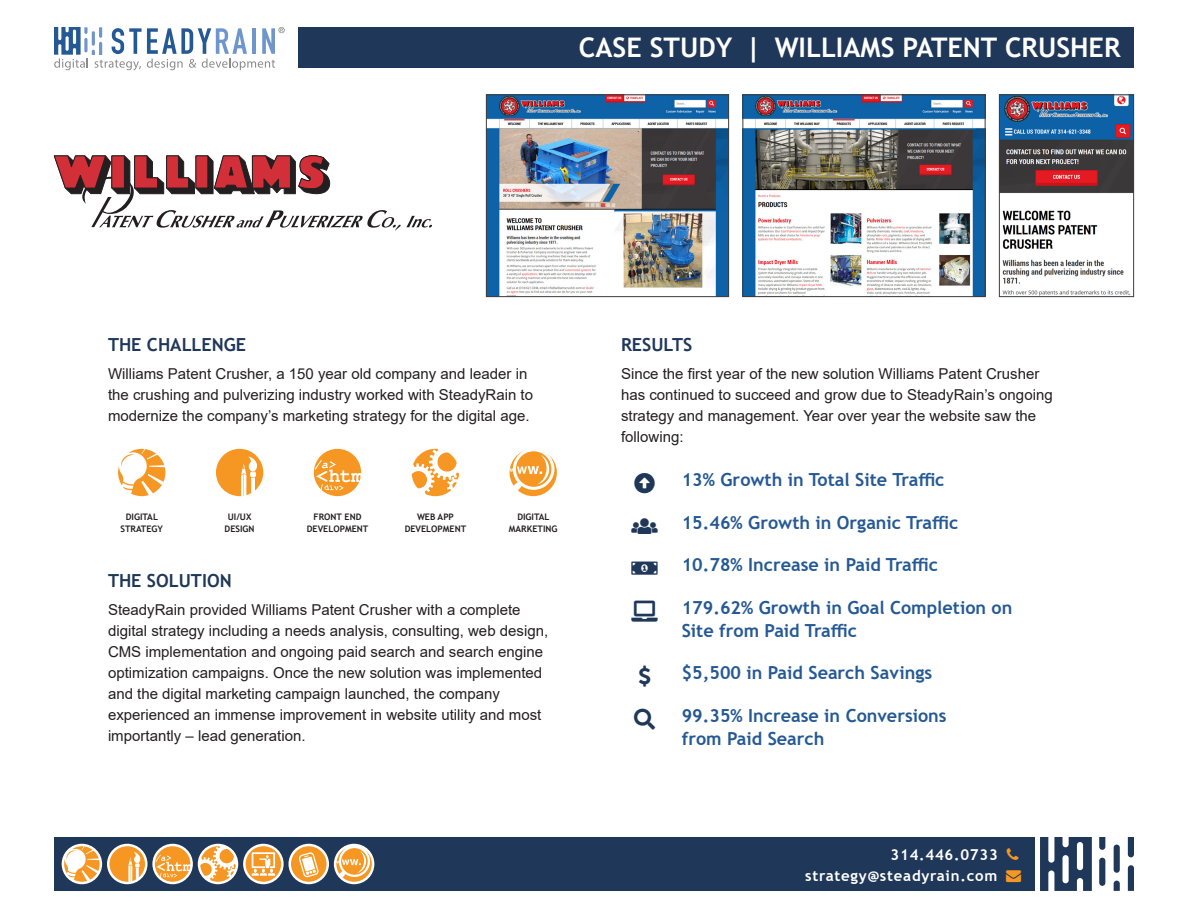
<style>
.page{position:relative;width:1188px;height:918px;background:#fff}
.page>*{position:absolute;margin:0;border:0;box-sizing:border-box;transform-origin:0 0}
.t1{font:700 27px "Trebuchet MS";color:#fff}
.t2{font:21px "Font Awesome 5 Free Solid";color:#1f3759}
.t3{font:700 18px/22.5px "Trebuchet MS";color:#255995}
.t4{font:700 18px "Trebuchet MS";color:#1f3759}
.t5{font:15px/21px "Arial";color:#231f20}
.t6{font:700 15px/21px "Trebuchet MS";letter-spacing:.05em;color:#fff}
.t7{font:700 9px "Trebuchet MS";color:#231f20}
.s1{color:#f79723}
</style>
<div class="page">
<div style="left:54px;top:837px;width:981px;height:54px;background:#1f3759"></div>
<svg style="left:107px;top:844px;width:41px;height:40px"></svg>
<svg style="left:110px;top:846px;width:35px;height:36px"></svg>
<div style="left:334px;top:844px;width:40px;height:40px;background:#fff;border-radius:50%"></div>
<svg style="left:336px;top:848px;width:36px;height:34px"></svg>
<div style="left:198px;top:844px;width:40px;height:40px;background:#fff;border-radius:50%"></div>
<svg style="left:200px;top:846px;width:36px;height:36px"></svg>
<svg style="left:152px;top:844px;width:41px;height:40px"></svg>
<svg style="left:155px;top:846px;width:35px;height:36px"></svg>
<div style="left:62px;top:844px;width:40px;height:40px;background:#fff;border-radius:50%"></div>
<svg style="left:64px;top:846px;width:36px;height:36px"></svg>
<svg style="left:289px;top:844px;width:40px;height:40px"></svg>
<svg style="left:291px;top:846px;width:35px;height:36px"></svg>
<svg style="left:243px;top:844px;width:41px;height:40px"></svg>
<svg style="left:246px;top:846px;width:35px;height:36px"></svg>
<div style="left:1099px;top:858px;width:6px;height:28px;background:#1f3759;border-radius:3px"></div>
<div style="left:1114px;top:845px;width:6px;height:28px;background:#1f3759;border-radius:3px"></div>
<svg style="left:1099px;top:837px;width:6px;height:13px"></svg>
<svg style="left:1128px;top:837px;width:6px;height:20px"></svg>
<svg style="left:1128px;top:865px;width:6px;height:26px"></svg>
<svg style="left:1114px;top:881px;width:6px;height:10px"></svg>
<svg style="left:1040px;top:837px;width:52px;height:54px"></svg>
<div style="left:299px;top:27px;width:835px;height:41px;background:#1f3759"></div>
<svg style="left:54px;top:27px;width:231px;height:43px"></svg>
<svg style="left:216px;top:449px;width:47px;height:47px"></svg>
<svg style="left:510px;top:451px;width:47px;height:45px"></svg>
<svg style="left:412px;top:449px;width:47px;height:47px"></svg>
<svg style="left:314px;top:449px;width:47px;height:47px"></svg>
<svg style="left:118px;top:449px;width:47px;height:47px"></svg>
<svg style="left:53px;top:155px;width:379px;height:75px"></svg>
<img style="left:488px;top:96px;width:239px;height:199px">
<div style="left:486px;top:94px;width:243px;height:203px;border:1px solid #3e3e3f"></div>
<img style="left:744px;top:96px;width:240px;height:199px">
<div style="left:742px;top:94px;width:244px;height:203px;border:1px solid #3c3a3b"></div>
<img style="left:1001px;top:96px;width:131px;height:199px">
<div style="left:999px;top:94px;width:135px;height:203px;border:1px solid #3e3e3f"></div>
<h1 class="t1" style="left:579px;top:31px;width:543px">CASE STUDY | WILLIAMS PATENT CRUSHER</h1>
<p class="t4" style="left:108px;top:333px;width:140px">THE CHALLENGE</p>
<p class="t5" style="left:108px;top:363px;width:427px">Williams Patent Crusher, a 150 year old company and leader in the crushing and pulverizing industry worked with SteadyRain to modernize the company’s marketing strategy for the digital age.</p>
<p class="t7" style="left:126px;top:511px;width:34px">DIGITAL</p>
<p class="t7" style="left:121px;top:523px;width:44px">STRATEGY</p>
<p class="t7" style="left:228px;top:511px;width:25px">UI/UX</p>
<p class="t7" style="left:225px;top:523px;width:32px">DESIGN</p>
<p class="t7" style="left:313px;top:511px;width:50px">FRONT END</p>
<p class="t7" style="left:307px;top:523px;width:63px">DEVELOPMENT</p>
<p class="t7" style="left:417px;top:511px;width:38px">WEB APP</p>
<p class="t7" style="left:405px;top:523px;width:63px">DEVELOPMENT</p>
<p class="t7" style="left:517px;top:511px;width:34px">DIGITAL</p>
<p class="t7" style="left:509px;top:523px;width:50px">MARKETING</p>
<p class="t4" style="left:108px;top:569px;width:125px">THE SOLUTION</p>
<p class="t5" style="left:108px;top:599px;width:442px">SteadyRain provided Williams Patent Crusher with a complete digital strategy including a needs analysis, consulting, web design, CMS implementation and ongoing paid search and search engine optimization campaigns. Once the new solution was implemented and the digital marketing campaign launched, the company experienced an immense improvement in website utility and most importantly – lead generation.</p>
<p class="t4" style="left:621px;top:333px;width:73px">RESULTS</p>
<p class="t5" style="left:621px;top:363px;width:433px">Since the first year of the new solution Williams Patent Crusher has continued to succeed and grow due to SteadyRain’s ongoing strategy and management. Year over year the website saw the following:</p>
<p class="t3" style="left:682px;top:468px;width:264px">13% Growth in Total Site Traffic</p>
<p class="t3" style="left:682px;top:511px;width:278px">15.46% Growth in Organic Traffic</p>
<p class="t3" style="left:682px;top:554px;width:258px">10.78% Increase in Paid Traffic</p>
<p class="t3" style="left:682px;top:596px;width:332px">179.62% Growth in Goal Completion on<br>Site from Paid Traffic</p>
<p class="t3" style="left:682px;top:662px;width:252px">$5,500 in Paid Search Savings</p>
<p class="t3" style="left:682px;top:704px;width:266px">99.35% Increase in Conversions from Paid Search</p>
<p class="t2" style="left:634px;top:472px;width:22px">□●▼●◆</p>
<p class="t2" style="left:632px;top:558px;width:28px">□■●●●▼</p>
<p class="t2" style="left:632px;top:601px;width:28px">●▼□</p>
<p class="t2" style="left:638px;top:666px;width:15px">□●●▲■</p>
<p class="t6" style="left:805px;top:844px;width:218px;text-indent:85px">314.446.0733 strategy@steadyrain.com <span class="s1">→</span></p>
</div>
